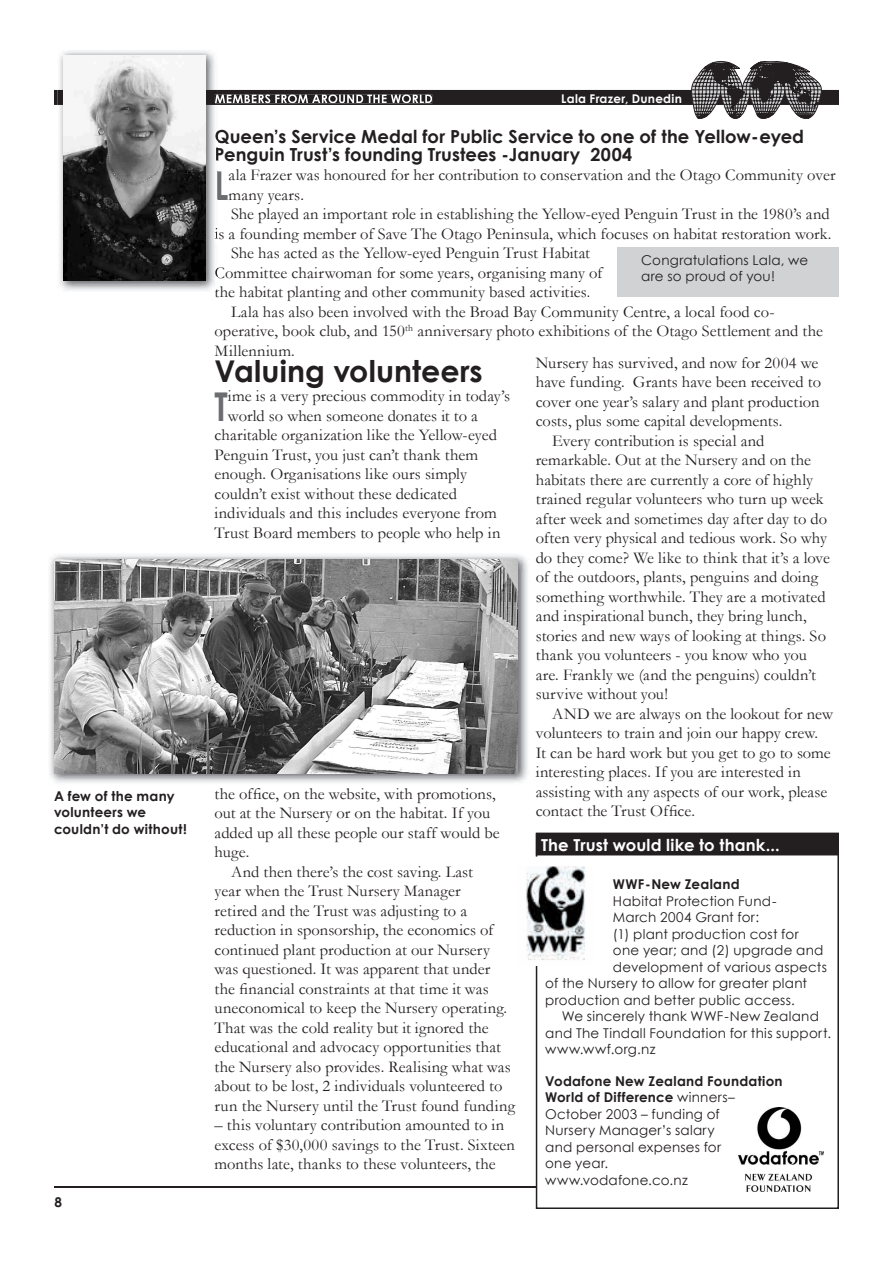
<style>
.page{position:relative;width:893px;height:1263px;background:#fff}
.page>*{position:absolute;margin:0;border:0;box-sizing:border-box;transform-origin:0 0}
.t1{font:700 39.6px "Century Gothic";color:#6c6d70;scale:.8 1}
.t2{font:700 30px "Century Gothic";color:#231f20}
.t3{font:700 18px/18px "Century Gothic";letter-spacing:.005em;color:#231f20}
.t4{font:16.5px/19.5px "Garamond";letter-spacing:.005em;color:#231f20}
.t5{font:700 16.5px "Century Gothic";letter-spacing:.01em;color:#fff}
.t6{font:16.5px "Garamond";letter-spacing:.025em;color:#231f20}
.t7{font:13.5px/16.5px "Century Gothic";letter-spacing:.015em;color:#231f20}
.t8{font:700 13.5px/16.5px "Century Gothic";letter-spacing:.015em;color:#231f20}
.t9{font:13.5px "Century Gothic";letter-spacing:.04em;color:#231f20}
.t10{font:700 12px "Century Gothic";letter-spacing:.025em;color:#fff}
.s1{font-weight:700}
</style>
<div class="page">
<hr style="left:54px;top:1187px;width:785px;height:1px;background:#231f20">
<div style="left:536px;top:833px;width:302px;height:375px;background:#fff"></div>
<hr style="left:536px;top:833px;width:1px;height:375px;background:#231f20">
<hr style="left:536px;top:1207px;width:302px;height:2px;background:#231f20">
<hr style="left:837px;top:833px;width:2px;height:375px;background:#231f20">
<div style="left:618px;top:248px;width:221px;height:49px;background:#d1d2d4"></div>
<img style="left:59px;top:50px;width:159px;height:241px">
<svg style="left:54px;top:61px;width:785px;height:58px"></svg>
<img style="left:215px;top:129px;width:3px;height:17px">
<svg style="left:216px;top:147px;width:2px;height:17px"></svg>
<svg style="left:217px;top:171px;width:1px;height:28px"></svg>
<img style="left:215px;top:228px;width:3px;height:15px">
<img style="left:215px;top:267px;width:3px;height:15px">
<svg style="left:215px;top:286px;width:3px;height:6px"></svg>
<img style="left:63px;top:56px;width:142px;height:224px">
<img style="left:50px;top:554px;width:478px;height:229px">
<img style="left:54px;top:559px;width:464px;height:214px">
<img style="left:738px;top:1107px;width:85px;height:84px">
<div style="left:529px;top:857px;width:69px;height:74px;background:#fff"></div>
<img style="left:526px;top:866px;width:59px;height:100px">
<div style="left:536px;top:834px;width:302px;height:21px;background:#231f20"></div>
<hr style="left:536px;top:833px;width:302px;height:2px;background:#231f20">
<p class="t8" style="left:54px;top:787px;width:135px">A few of the many volunteers we couldn’t do without!</p>
<p class="t8" style="left:54px;top:1193px;width:9px">8</p>
<p class="t10" style="left:561px;top:91px;width:122px">Lala Frazer, Dunedin</p>
<p class="t3" style="left:215px;top:127px;width:591px">Queen’s Service Medal for Public Service to one of the Yellow-eyed<br>Penguin Trust’s founding Trustees -January 2004</p>
<h1 class="t1" style="left:215px;top:160px;width:19px">L</h1>
<p class="t4" style="left:229px;top:165px;width:608px">ala Frazer was honoured for her contribution to conservation and the Otago Community over</p>
<p class="t4" style="left:229px;top:184px;width:77px">many years.</p>
<p class="t4" style="left:231px;top:204px;width:600px">She played an important role in establishing the Yellow-eyed Penguin Trust in the 1980’s and</p>
<p class="t4" style="left:215px;top:223px;width:618px">is a founding member of Save The Otago Peninsula, which focuses on habitat restoration work.</p>
<p class="t4" style="left:231px;top:243px;width:360px">She has acted as the Yellow-eyed Penguin Trust Habitat</p>
<p class="t4" style="left:215px;top:262px;width:389px">Committee chairwoman for some years, organising many of</p>
<p class="t4" style="left:215px;top:282px;width:377px">the habitat planting and other community based activities.</p>
<p class="t4" style="left:231px;top:301px;width:545px">Lala has also been involved with the Broad Bay Community Centre, a local food co-</p>
<p class="t4" style="left:215px;top:321px;width:610px">operative, book club, and 150<sup>th</sup> anniversary photo exhibitions of the Otago Settlement and the</p>
<p class="t6" style="left:215px;top:340px;width:82px">Millennium.</p>
<h2 class="t2" style="left:215px;top:352px;width:270px">Valuing volunteers</h2>
<h1 class="t1" style="left:215px;top:382px;width:18px">T</h1>
<p class="t4" style="left:228px;top:386px;width:284px">ime is a very precious commodity in today’s</p>
<p class="t7" style="left:641px;top:252px;width:168px">Congratulations Lala, we are so proud of you!</p>
<p class="t4" style="left:536px;top:353px;width:284px">Nursery has survived, and now for 2004 we</p>
<p class="t4" style="left:536px;top:372px;width:287px">have funding. Grants have been received to</p>
<p class="t4" style="left:536px;top:392px;width:285px">cover one year’s salary and plant production</p>
<p class="t4" style="left:536px;top:411px;width:248px">costs, plus some capital developments.</p>
<p class="t4" style="left:552px;top:431px;width:214px">Every contribution is special and</p>
<p class="t4" style="left:536px;top:450px;width:277px">remarkable. Out at the Nursery and on the</p>
<p class="t4" style="left:536px;top:470px;width:279px">habitats there are currently a core of highly</p>
<p class="t4" style="left:536px;top:489px;width:289px">trained regular volunteers who turn up week</p>
<p class="t4" style="left:536px;top:509px;width:293px">after week and sometimes day after day to do</p>
<p class="t4" style="left:536px;top:528px;width:293px">often very physical and tedious work. So why</p>
<p class="t4" style="left:536px;top:548px;width:296px">do they come? We like to think that it’s a love</p>
<p class="t4" style="left:536px;top:567px;width:284px">of the outdoors, plants, penguins and doing</p>
<p class="t4" style="left:536px;top:587px;width:291px">something worthwhile. They are a motivated</p>
<p class="t4" style="left:536px;top:606px;width:272px">and inspirational bunch, they bring lunch,</p>
<p class="t4" style="left:536px;top:626px;width:292px">stories and new ways of looking at things. So</p>
<p class="t4" style="left:536px;top:645px;width:273px">thank you volunteers - you know who you</p>
<p class="t4" style="left:536px;top:665px;width:282px">are. Frankly we (and the penguins) couldn’t</p>
<p class="t4" style="left:536px;top:684px;width:134px">survive without you!</p>
<p class="t4" style="left:552px;top:704px;width:282px">AND we are always on the lookout for new</p>
<p class="t4" style="left:536px;top:723px;width:284px">volunteers to train and join our happy crew.</p>
<p class="t4" style="left:536px;top:743px;width:297px">It can be hard work but you get to go to some</p>
<p class="t4" style="left:536px;top:762px;width:267px">interesting places. If you are interested in</p>
<p class="t4" style="left:536px;top:782px;width:293px">assisting with any aspects of our work, please</p>
<p class="t4" style="left:536px;top:801px;width:161px">contact the Trust Office.</p>
<p class="t4" style="left:228px;top:406px;width:251px">world so when someone donates it to a</p>
<p class="t4" style="left:215px;top:425px;width:284px">charitable organization like the Yellow-eyed</p>
<p class="t4" style="left:215px;top:445px;width:265px">Penguin Trust, you just can’t thank them</p>
<p class="t4" style="left:215px;top:464px;width:254px">enough. Organisations like ours simply</p>
<p class="t4" style="left:215px;top:484px;width:244px">couldn’t exist without these dedicated</p>
<p class="t4" style="left:215px;top:503px;width:284px">individuals and this includes everyone from</p>
<p class="t4" style="left:215px;top:523px;width:287px">Trust Board members to people who help in</p>
<p class="t4" style="left:215px;top:784px;width:283px">the office, on the website, with promotions,</p>
<p class="t4" style="left:215px;top:803px;width:277px">out at the Nursery or on the habitat. If you</p>
<p class="t4" style="left:215px;top:823px;width:287px">added up all these people our staff would be</p>
<p class="t4" style="left:215px;top:842px;width:36px">huge.</p>
<p class="t4" style="left:231px;top:862px;width:243px">And then there’s the cost saving. Last</p>
<p class="t4" style="left:215px;top:881px;width:248px">year when the Trust Nursery Manager</p>
<p class="t4" style="left:215px;top:901px;width:254px">retired and the Trust was adjusting to a</p>
<p class="t4" style="left:215px;top:920px;width:280px">reduction in sponsorship, the economics of</p>
<p class="t4" style="left:215px;top:940px;width:277px">continued plant production at our Nursery</p>
<p class="t4" style="left:215px;top:959px;width:277px">was questioned. It was apparent that under</p>
<p class="t4" style="left:215px;top:979px;width:276px">the financial constraints at that time it was</p>
<p class="t4" style="left:215px;top:998px;width:294px">uneconomical to keep the Nursery operating.</p>
<p class="t4" style="left:215px;top:1018px;width:276px">That was the cold reality but it ignored the</p>
<p class="t4" style="left:215px;top:1037px;width:288px">educational and advocacy opportunities that</p>
<p class="t4" style="left:215px;top:1057px;width:298px">the Nursery also provides. Realising what was</p>
<p class="t4" style="left:215px;top:1076px;width:289px">about to be lost, 2 individuals volunteered to</p>
<p class="t4" style="left:215px;top:1096px;width:302px">run the Nursery until the Trust found funding</p>
<p class="t4" style="left:215px;top:1115px;width:302px">– this voluntary contribution amounted to in excess of $30,000 savings to the Trust. Sixteen months late, thanks to these volunteers, the</p>
<p class="t5" style="left:541px;top:835px;width:240px">The Trust would like to thank...</p>
<p class="t8" style="left:613px;top:876px;width:128px">WWF-New Zealand</p>
<p class="t7" style="left:613px;top:892px;width:165px">Habitat Protection Fund-</p>
<p class="t7" style="left:613px;top:909px;width:148px">March 2004 Grant for:</p>
<p class="t7" style="left:613px;top:925px;width:187px">(1) plant production cost for</p>
<p class="t7" style="left:613px;top:942px;width:212px">one year; and (2) upgrade and</p>
<p class="t7" style="left:613px;top:958px;width:216px">development of various aspects</p>
<p class="t7" style="left:545px;top:975px;width:263px">of the Nursery to allow for greater plant</p>
<p class="t7" style="left:545px;top:991px;width:251px">production and better public access.</p>
<p class="t7" style="left:562px;top:1008px;width:259px">We sincerely thank WWF-New Zealand</p>
<p class="t7" style="left:545px;top:1024px;width:287px">and The Tindall Foundation for this support.</p>
<p class="t9" style="left:545px;top:1041px;width:112px">www.wwf.org.nz</p>
<p class="t7" style="left:545px;top:1072px;width:239px"><span class="s1">Vodafone New Zealand Foundation<br>World of Difference</span> winners–<br>October 2003 – funding of<br>Nursery Manager’s salary<br>and personal expenses for<br>one year.<br>www.vodafone.co.nz</p>
</div>
